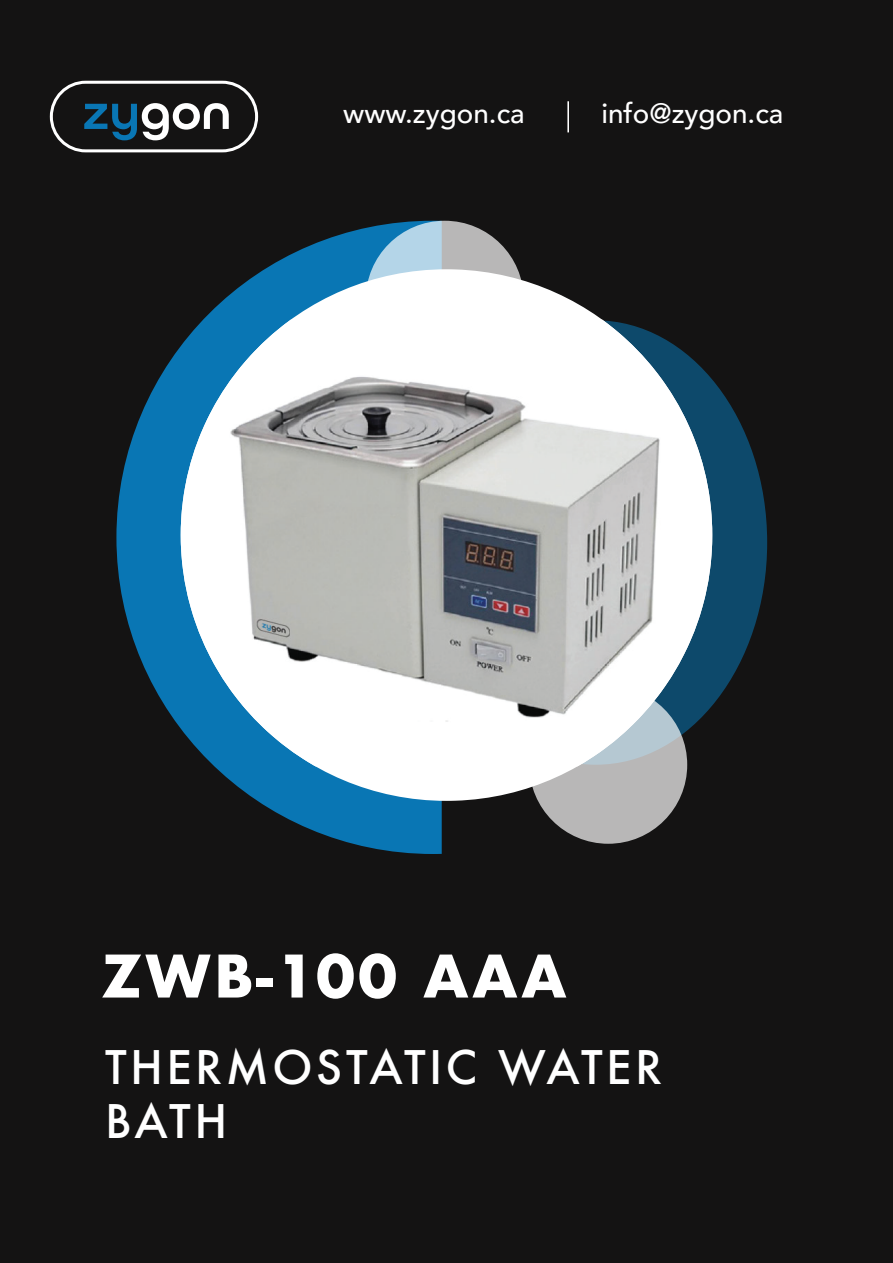
<style>
.page{position:relative;width:893px;height:1263px;background:#fff}
.page>*{position:absolute;margin:0;border:0;box-sizing:border-box;transform-origin:0 0}
.t1{font:700 57px "Futura";letter-spacing:.06em;color:#fff}
.t2{font:600 51px "All Round Gothic";color:#fff}
.t3{font:500 45px/54px "Futura";letter-spacing:.075em;color:#fff}
.t4{font:500 27.9px "Avenir";color:#fff}
.s1{color:#0976b4}
</style>
<div class="page">
<div style="left:0;top:1px;width:893px;height:1262px;background:#141313"></div>
<svg style="left:116px;top:221px;width:563px;height:633px"></svg>
<div style="left:424px;top:320px;width:343px;height:445px;background:#0d496b;border-radius:50%"></div>
<div style="left:529px;top:686px;width:158px;height:158px;background:#b8b7b7;border-radius:50%"></div>
<svg style="left:366px;top:221px;width:158px;height:158px;background:#b5c4cd"></svg>
<hr style="left:567px;top:101px;width:2px;height:31px;background:#fff">
<div style="left:50px;top:81px;width:208px;height:71px;border:3px solid #fff;border-radius:34px"></div>
<svg style="left:181px;top:269px;width:507px;height:532px"></svg>
<img style="left:181px;top:320px;width:531px;height:446px">
<h2 class="t2" style="left:82px;top:82px;width:150px"><span class="s1">zy</span>gon</h2>
<p class="t4" style="left:343px;top:89px;width:183px">www.zygon.ca</p>
<p class="t4" style="left:601px;top:89px;width:183px">info@zygon.ca</p>
<h1 class="t1" style="left:101px;top:935px;width:467px">ZWB-100 AAA</h1>
<h3 class="t3" style="left:105px;top:1040px;width:559px">THERMOSTATIC WATER<br>BATH</h3>
</div>
